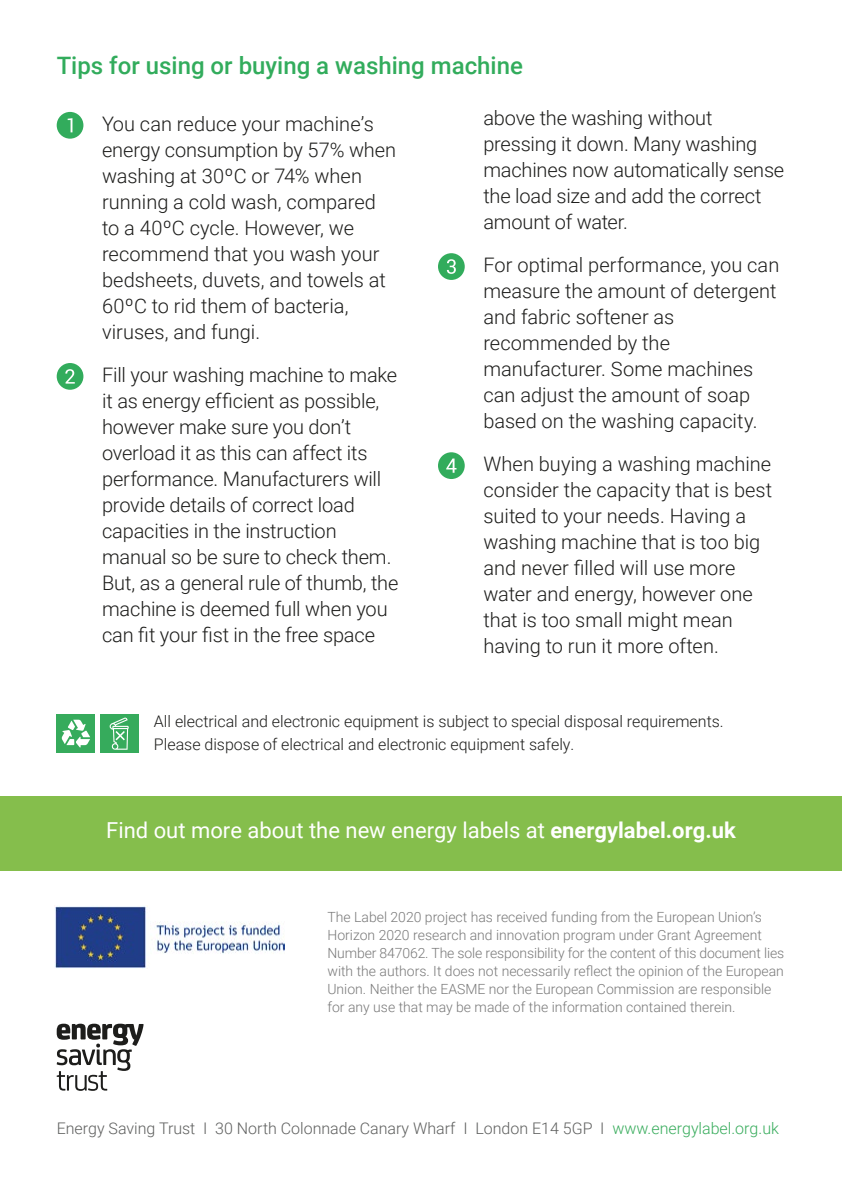
<style>
.page{position:relative;width:842px;height:1191px;background:#fff}
.page>*{position:absolute;margin:0;border:0;box-sizing:border-box;transform-origin:0 0}
.t1{font:500 24px "Roboto";color:#32ac5c}
.t2{font:22px "Roboto";color:#fff}
.t3{font:300 20px/26px "Roboto";letter-spacing:-.005em;color:#1d1d1b}
.t4{font:300 16px/23px "Roboto";color:#1d1d1b}
.t5{font:300 16px "Roboto";color:#5f605f}
.t6{font:300 14px/18px "Roboto";color:#797979}
.s1{font-weight:700}
.s2{color:#38ac5c}
</style>
<div class="page">
<img style="left:55px;top:905px;width:230px;height:63px">
<div style="left:0;top:796px;width:842px;height:75px;background:#85be4c"></div>
<div style="left:100px;top:714px;width:38px;height:39px;background:#36ab5c"></div>
<svg style="left:110px;top:717px;width:19px;height:33px"></svg>
<div style="left:57px;top:714px;width:38px;height:39px;background:#36ab5c"></div>
<svg style="left:62px;top:719px;width:28px;height:28px"></svg>
<svg style="left:57px;top:1023px;width:87px;height:67px"></svg>
<div style="left:57px;top:112px;width:26px;height:27px;background:#32ac5c;border-radius:50%"></div>
<svg style="left:68px;top:118px;width:4px;height:14px"></svg>
<div style="left:57px;top:363px;width:26px;height:27px;background:#32ac5c;border-radius:50%"></div>
<svg style="left:65px;top:369px;width:10px;height:14px"></svg>
<div style="left:438px;top:253px;width:27px;height:27px;background:#32ac5c;border-radius:50%"></div>
<svg style="left:447px;top:259px;width:9px;height:15px"></svg>
<div style="left:438px;top:452px;width:27px;height:27px;background:#32ac5c;border-radius:50%"></div>
<svg style="left:446px;top:458px;width:10px;height:15px"></svg>
<p class="t1" style="left:57px;top:48px;width:468px">Tips for using or buying a washing machine</p>
<p class="t3" style="left:102px;top:110px;width:295px">You can reduce your machine’s energy consumption by 57% when washing at 30ºC or 74% when running a cold wash, compared to a 40ºC cycle. However, we recommend that you wash your bedsheets, duvets, and towels at<br>60ºC to rid them of bacteria, viruses, and fungi.</p>
<p class="t3" style="left:102px;top:361px;width:298px">Fill your washing machine to make it as energy efficient as possible, however make sure you don’t overload it as this can affect its performance. Manufacturers will provide details of correct load capacities in the instruction manual so be sure to check them.<br>But, as a general rule of thumb, the machine is deemed full when you can fit your fist in the free space</p>
<p class="t3" style="left:483px;top:104px;width:302px">above the washing without pressing it down. Many washing machines now automatically sense the load size and add the correct amount of water.</p>
<p class="t3" style="left:483px;top:251px;width:297px">For optimal performance, you can measure the amount of detergent and fabric softener as recommended by the manufacturer. Some machines can adjust the amount of soap based on the washing capacity.</p>
<p class="t3" style="left:483px;top:450px;width:290px">When buying a washing machine consider the capacity that is best suited to your needs. Having a washing machine that is too big and never filled will use more water and energy, however one that is too small might mean having to run it more often.</p>
<p class="t4" style="left:154px;top:709px;width:571px">All electrical and electronic equipment is subject to special disposal requirements.<br>Please dispose of electrical and electronic equipment safely.</p>
<p class="t2" style="left:106px;top:815px;width:631px">Find out more about the new energy labels at <span class="s1">energylabel.org.uk</span></p>
<p class="t6" style="left:327px;top:907px;width:458px">The Label 2020 project has received funding from the European Union’s Horizon 2020 research and innovation program under Grant Agreement Number 847062. The sole responsibility for the content of this document lies with the authors. It does not necessarily reflect the opinion of the European Union. Neither the EASME nor the European Commission are responsible for any use that may be made of the information contained therein.</p>
<p class="t5" style="left:57px;top:1117px;width:724px">Energy Saving Trust I 30 North Colonnade Canary Wharf I London E14 5GP I <span class="s2">www.energylabel.org.uk</span></p>
</div>
